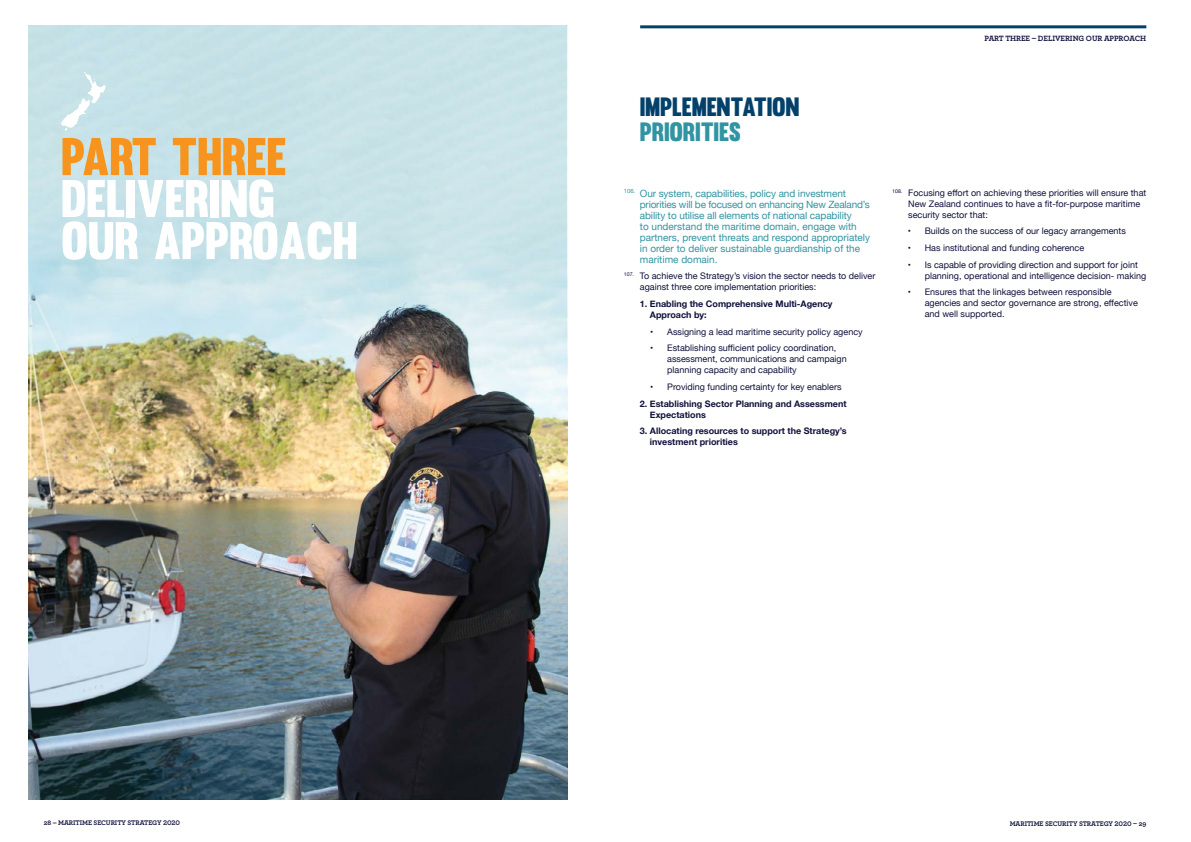
<style>
.page{position:relative;width:1191px;height:842px;background:#fff}
.page>*{position:absolute;margin:0;border:0;box-sizing:border-box;transform-origin:0 0}
.t1{font:52px/42px "Muro";letter-spacing:-.01em;color:#fff}
.t2{font:52px "Muro";letter-spacing:-.01em;color:#f7941e}
.t3{font:26px "Muro";letter-spacing:-.01em;color:#03416a}
.t4{font:26px "Muro";letter-spacing:-.01em;color:#3194a2}
.t5{font:10px/11px "Helvetica Neue";letter-spacing:-.01em;color:#3194a2}
.t6{font:9px/11px "Helvetica Neue";color:#10113b}
.t7{font:700 9px/11px "Helvetica Neue";color:#10113b}
.t8{font:700 8px "Archer";letter-spacing:-.01em;color:#10113b}
.t9{font:700 7px "Archer";letter-spacing:-.01em;color:#10113b}
</style>
<div class="page">
<hr style="left:640px;top:25px;width:506px;height:3px;background:#03416a">
<img style="left:28px;top:25px;width:539px;height:774px">
<svg style="left:61px;top:72px;width:44px;height:59px"></svg>
<h1 class="t2" style="left:61px;top:125px;width:227px">PART THREE</h1>
<h1 class="t1" style="left:61px;top:177px;width:298px">DELIVERING<br>OUR APPROACH</h1>
<p class="t9" style="left:44px;top:817px;width:138px">28 – MARITIME SECURITY STRATEGY 2020</p>
<p class="t8" style="left:984px;top:32px;width:163px">PART THREE – DELIVERING OUR APPROACH</p>
<h2 class="t3" style="left:640px;top:91px;width:161px">IMPLEMENTATION</h2>
<h2 class="t4" style="left:640px;top:116px;width:103px">PRIORITIES</h2>
<p class="t5" style="left:640px;top:188px;width:232px;text-indent:-16px"><sup>106.</sup> Our system, capabilities, policy and investment priorities will be focused on enhancing New Zealand’s ability to utilise all elements of national capability<br>to understand the maritime domain, engage with partners, prevent threats and respond appropriately in order to deliver sustainable guardianship of the maritime domain.</p>
<p class="t6" style="left:640px;top:271px;width:237px;text-indent:-16px"><sup>107.</sup> To achieve the Strategy’s vision the sector needs to deliver against three core implementation priorities:</p>
<p class="t7" style="left:650px;top:298px;width:184px;text-indent:-10px">1. Enabling the Comprehensive Multi-Agency<br>Approach by:</p>
<p class="t6" style="left:650px;top:326px;width:214px">• Assigning a lead maritime security policy agency</p>
<p class="t6" style="left:667px;top:343px;width:181px;text-indent:-17px">• Establishing sufficient policy coordination, assessment, communications and campaign planning capacity and capability</p>
<p class="t6" style="left:650px;top:382px;width:193px">• Providing funding certainty for key enablers</p>
<p class="t7" style="left:650px;top:398px;width:198px;text-indent:-10px">2. Establishing Sector Planning and Assessment<br>Expectations</p>
<p class="t7" style="left:650px;top:426px;width:198px;text-indent:-10px">3. Allocating resources to support the Strategy’s investment priorities</p>
<p class="t6" style="left:908px;top:187px;width:240px;text-indent:-16px"><sup>108.</sup> Focusing effort on achieving these priorities will ensure that<br>New Zealand continues to have a fit-for-purpose maritime security sector that:</p>
<p class="t6" style="left:907px;top:226px;width:220px">• Builds on the success of our legacy arrangements</p>
<p class="t6" style="left:907px;top:243px;width:178px">• Has institutional and funding coherence</p>
<p class="t6" style="left:924px;top:259px;width:223px;text-indent:-17px">• Is capable of providing direction and support for joint planning, operational and intelligence decision- making</p>
<p class="t6" style="left:924px;top:287px;width:215px;text-indent:-17px">• Ensures that the linkages between responsible agencies and sector governance are strong, effective and well supported.</p>
<p class="t9" style="left:1009px;top:818px;width:138px">MARITIME SECURITY STRATEGY 2020 – 29</p>
</div>
